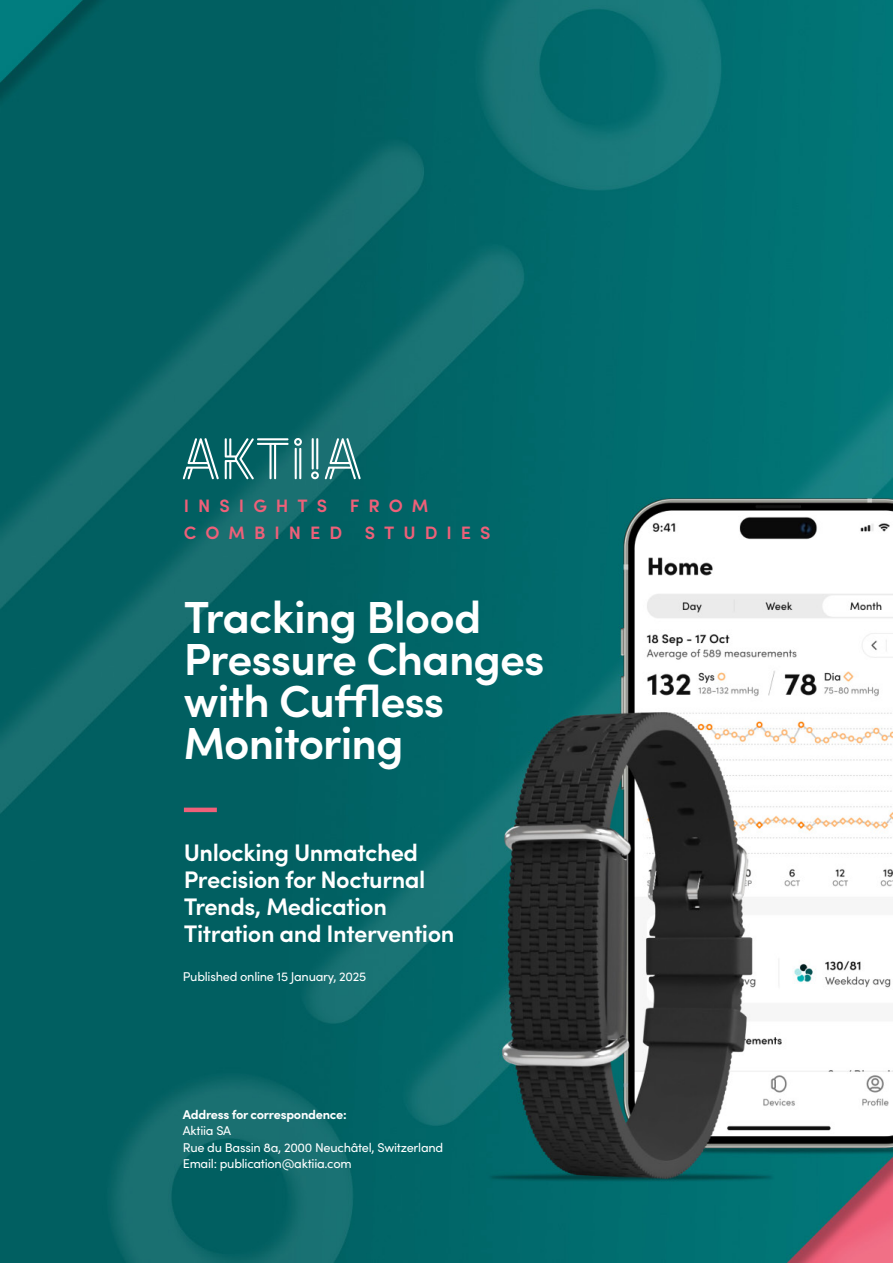
<style>
.page{position:relative;width:893px;height:1263px;background:#fff}
.page>*{position:absolute;margin:0;border:0;box-sizing:border-box;transform-origin:0 0}
.t1{font:600 45px/42px "Sofia Pro";letter-spacing:-.02em;color:#fff}
.t2{font:600 24px/27px "Sofia Pro";letter-spacing:-.02em;color:#fff}
.t3{font:600 18px "Sofia Pro";letter-spacing:.5em;color:#ef6079}
.t4{font:12.75px "Sofia Pro";letter-spacing:-.02em;color:#fff}
.t5{font:700 12.75px "Sofia Pro";letter-spacing:-.02em;color:#fff}
</style>
<div class="page">
<img style="left:0;top:0;width:893px;height:1263px">
<hr style="left:184px;top:808px;width:33px;height:4px;background:#ef6079">
<svg style="left:325px;top:438px;width:36px;height:41px"></svg>
<svg style="left:311px;top:438px;width:8px;height:41px"></svg>
<svg style="left:225px;top:438px;width:77px;height:41px;background:#478b8c"></svg>
<svg style="left:183px;top:438px;width:36px;height:41px"></svg>
<p class="t3" style="left:184px;top:492px;width:246px">INSIGHTS FROM</p>
<p class="t3" style="left:184px;top:519px;width:308px">COMBINED STUDIES</p>
<p class="t1" style="left:184px;top:593px;width:362px">Tracking Blood<br>Pressure Changes with Cuffless</p>
<p class="t1" style="left:184px;top:719px;width:221px">Monitoring</p>
<p class="t2" style="left:184px;top:838px;width:236px">Unlocking Unmatched</p>
<p class="t2" style="left:184px;top:865px;width:243px">Precision for Nocturnal<br>Trends, Medication</p>
<p class="t2" style="left:184px;top:919px;width:272px">Titration and Intervention</p>
<p class="t4" style="left:183px;top:967px;width:185px">Published online 15 January, 2025</p>
<p class="t5" style="left:183px;top:1105px;width:165px">Address for correspondence:</p>
<p class="t4" style="left:183px;top:1121px;width:50px">Aktiia SA</p>
<p class="t4" style="left:183px;top:1138px;width:262px">Rue du Bassin 8a, 2000 Neuchâtel, Switzerland</p>
<p class="t4" style="left:183px;top:1154px;width:170px">Email: publication@aktiia.com</p>
</div>
